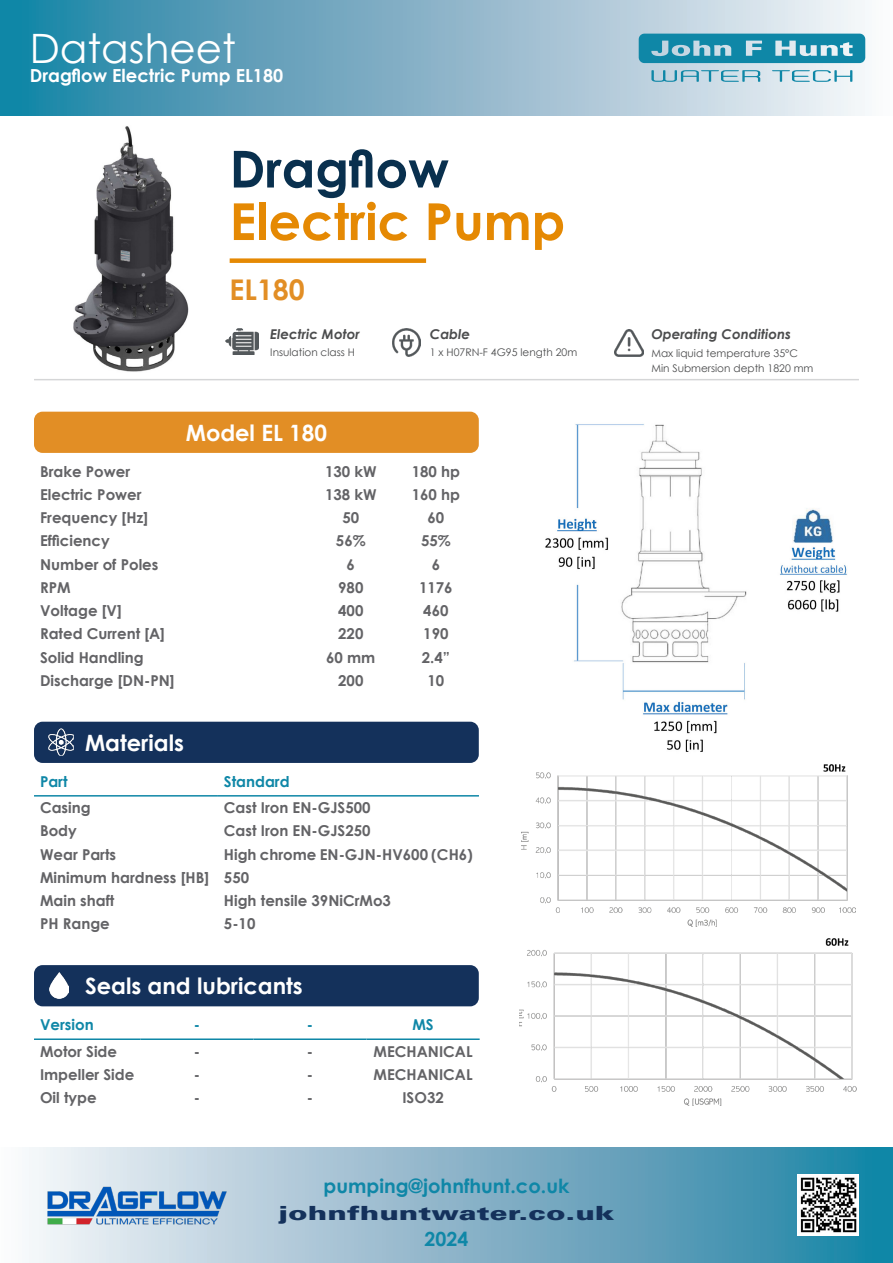
<style>
.page{position:relative;width:893px;height:1263px;background:#fff}
.page>*{position:absolute;margin:0;border:0;box-sizing:border-box;transform-origin:0 0}
.t1{font:700 51px "Century Gothic";color:#e58903}
.t2{font:700 51px "Century Gothic";color:#09304e}
.t3{font:40.5px "Century Gothic";color:#fff}
.t4{font:700 28.5px "Century Gothic";color:#e28e25}
.t5{font:700 22.5px "Century Gothic";color:#fff}
.t6{font:700 19.5px "Century Gothic";color:#0f87a7}
.t7{font:900 19.5px "Univers";color:#14315b;scale:1.5 1}
.t8{font:700 18px "Century Gothic";color:#fff}
.t9{font:700 15px "Century Gothic";color:#636366}
.t10{font:700 15px "Century Gothic";color:#0f87a7}
.Green_Bulleted{font:italic 700 13.5px "Century Gothic";color:#4b4c4d}
.Green_Bulleted-2{font:10.5px "Century Gothic";color:#4b4c4d}
</style>
<div class="page">
<img style="left:74px;top:126px;width:115px;height:246px">
<hr style="left:34px;top:379px;width:825px;height:1px;background:#8e9093">
<svg style="left:0;top:0;width:866px;height:115px;background:#7eb1c7"></svg>
<svg style="left:639px;top:34px;width:226px;height:48px;background:#6bb1c6"></svg>
<div style="left:230px;top:258px;width:196px;height:5px;background:#e58903"></div>
<svg style="left:29px;top:1147px;width:864px;height:116px;background:#83b3c8"></svg>
<img style="left:798px;top:1175px;width:61px;height:61px">
<img style="left:43px;top:1177px;width:189px;height:56px">
<div style="left:34px;top:412px;width:445px;height:41px;background:#e28e25;border-radius:9px"></div>
<div style="left:34px;top:722px;width:445px;height:41px;background:#14315b;border-radius:9px"></div>
<img style="left:48px;top:728px;width:26px;height:28px">
<hr style="left:34px;top:795px;width:184px;height:1px;background:#0f87a7">
<hr style="left:218px;top:795px;width:261px;height:1px;background:#0f87a7">
<img style="left:615px;top:329px;width:28px;height:27px">
<img style="left:393px;top:329px;width:28px;height:28px">
<img style="left:225px;top:328px;width:33px;height:26px">
<img style="left:545px;top:424px;width:302px;height:328px">
<img style="left:520px;top:938px;width:337px;height:167px">
<img style="left:521px;top:765px;width:334px;height:161px">
<hr style="left:34px;top:1038px;width:106px;height:2px;background:#0f87a7">
<hr style="left:140px;top:1038px;width:113px;height:2px;background:#0f87a7">
<hr style="left:253px;top:1038px;width:114px;height:2px;background:#0f87a7">
<hr style="left:367px;top:1038px;width:113px;height:2px;background:#0f87a7">
<div style="left:34px;top:965px;width:445px;height:41px;background:#14315b;border-radius:9px"></div>
<img style="left:50px;top:973px;width:18px;height:25px">
<p class="t3" style="left:30px;top:20px;width:207px">Datasheet</p>
<p class="t8" style="left:30px;top:62px;width:255px">Dragflow Electric Pump EL180</p>
<p class="t2" style="left:230px;top:130px;width:221px">Dragflow</p>
<p class="t1" style="left:230px;top:183px;width:337px">Electric Pump</p>
<p class="t4" style="left:230px;top:268px;width:77px">EL180</p>
<p class="Green_Bulleted" style="left:270px;top:324px;width:91px">Electric Motor</p>
<p class="Green_Bulleted-2" style="left:270px;top:344px;width:86px">Insulation class H</p>
<p class="t5" style="left:186px;top:415px;width:143px">Model EL 180</p>
<p class="Green_Bulleted" style="left:430px;top:324px;width:42px">Cable</p>
<p class="Green_Bulleted-2" style="left:430px;top:344px;width:149px">1 x H07RN-F 4G95 length 20m</p>
<p class="t9" style="left:40px;top:460px;width:92px">Brake Power</p>
<p class="t9" style="left:325px;top:460px;width:53px">130 kW</p>
<p class="t9" style="left:412px;top:460px;width:50px">180 hp</p>
<p class="t9" style="left:40px;top:483px;width:103px">Electric Power</p>
<p class="t9" style="left:325px;top:483px;width:53px">138 kW</p>
<p class="t9" style="left:412px;top:483px;width:50px">160 hp</p>
<p class="t9" style="left:40px;top:506px;width:110px">Frequency [Hz]</p>
<p class="t9" style="left:342px;top:506px;width:18px">50</p>
<p class="t9" style="left:427px;top:506px;width:18px">60</p>
<p class="t9" style="left:40px;top:530px;width:71px">Efficiency</p>
<p class="t9" style="left:336px;top:530px;width:31px">56%</p>
<p class="t9" style="left:421px;top:530px;width:31px">55%</p>
<p class="t9" style="left:40px;top:553px;width:120px">Number of Poles</p>
<p class="t9" style="left:347px;top:553px;width:10px">6</p>
<p class="t9" style="left:432px;top:553px;width:10px">6</p>
<p class="t9" style="left:40px;top:576px;width:32px">RPM</p>
<p class="t9" style="left:338px;top:576px;width:27px">980</p>
<p class="t9" style="left:419px;top:576px;width:35px">1176</p>
<p class="t9" style="left:40px;top:599px;width:83px">Voltage [V]</p>
<p class="t9" style="left:338px;top:599px;width:27px">400</p>
<p class="t9" style="left:423px;top:599px;width:27px">460</p>
<p class="t9" style="left:40px;top:623px;width:127px">Rated Current [A]</p>
<p class="t9" style="left:338px;top:623px;width:27px">220</p>
<p class="t9" style="left:423px;top:623px;width:27px">190</p>
<p class="t9" style="left:40px;top:646px;width:105px">Solid Handling</p>
<p class="t9" style="left:326px;top:646px;width:51px">60 mm</p>
<p class="t9" style="left:422px;top:646px;width:30px">2.4”</p>
<p class="t9" style="left:40px;top:669px;width:136px">Discharge [DN-PN]</p>
<p class="t9" style="left:338px;top:669px;width:27px">200</p>
<p class="t9" style="left:427px;top:669px;width:18px">10</p>
<p class="t5" style="left:85px;top:725px;width:100px">Materials</p>
<p class="t10" style="left:40px;top:770px;width:29px">Part</p>
<p class="t10" style="left:224px;top:770px;width:67px">Standard</p>
<p class="t9" style="left:40px;top:796px;width:52px">Casing</p>
<p class="t9" style="left:224px;top:796px;width:148px">Cast Iron EN-GJS500</p>
<p class="t9" style="left:40px;top:819px;width:38px">Body</p>
<p class="t9" style="left:224px;top:819px;width:148px">Cast Iron EN-GJS250</p>
<p class="t9" style="left:40px;top:843px;width:78px">Wear Parts</p>
<p class="t9" style="left:224px;top:843px;width:251px">High chrome EN-GJN-HV600 (CH6)</p>
<p class="t9" style="left:40px;top:866px;width:171px">Minimum hardness [HB]</p>
<p class="t9" style="left:224px;top:866px;width:27px">550</p>
<p class="t9" style="left:40px;top:889px;width:76px">Main shaft</p>
<p class="t9" style="left:224px;top:889px;width:169px">High tensile 39NiCrMo3</p>
<p class="t9" style="left:40px;top:912px;width:71px">PH Range</p>
<p class="t9" style="left:224px;top:912px;width:33px">5-10</p>
<p class="t5" style="left:85px;top:969px;width:219px">Seals and lubricants</p>
<p class="t10" style="left:40px;top:1013px;width:55px">Version</p>
<p class="t10" style="left:194px;top:1013px;width:8px">-</p>
<p class="t10" style="left:307px;top:1013px;width:8px">-</p>
<p class="t10" style="left:412px;top:1013px;width:23px">MS</p>
<p class="t9" style="left:40px;top:1040px;width:79px">Motor Side</p>
<p class="t9" style="left:194px;top:1040px;width:8px">-</p>
<p class="t9" style="left:307px;top:1040px;width:8px">-</p>
<p class="t9" style="left:374px;top:1040px;width:100px">MECHANICAL</p>
<p class="t9" style="left:40px;top:1063px;width:96px">Impeller Side</p>
<p class="t9" style="left:194px;top:1063px;width:8px">-</p>
<p class="t9" style="left:307px;top:1063px;width:8px">-</p>
<p class="t9" style="left:374px;top:1063px;width:100px">MECHANICAL</p>
<p class="t9" style="left:40px;top:1086px;width:58px">Oil type</p>
<p class="t9" style="left:194px;top:1086px;width:8px">-</p>
<p class="t9" style="left:307px;top:1086px;width:8px">-</p>
<p class="t9" style="left:402px;top:1086px;width:43px">ISO32</p>
<p class="t6" style="left:324px;top:1171px;width:247px">pumping@johnfhunt.co.uk</p>
<p class="t6" style="left:425px;top:1224px;width:45px">2024</p>
<p class="t7" style="left:279px;top:1200px;width:225px">johnfhuntwater.co.uk</p>
<p class="Green_Bulleted" style="left:651px;top:324px;width:141px">Operating Conditions</p>
<p class="Green_Bulleted-2" style="left:651px;top:346px;width:148px">Max liquid temperature 35°C</p>
<p class="Green_Bulleted-2" style="left:651px;top:361px;width:163px">Min Submersion depth 1820 mm</p>
</div>
